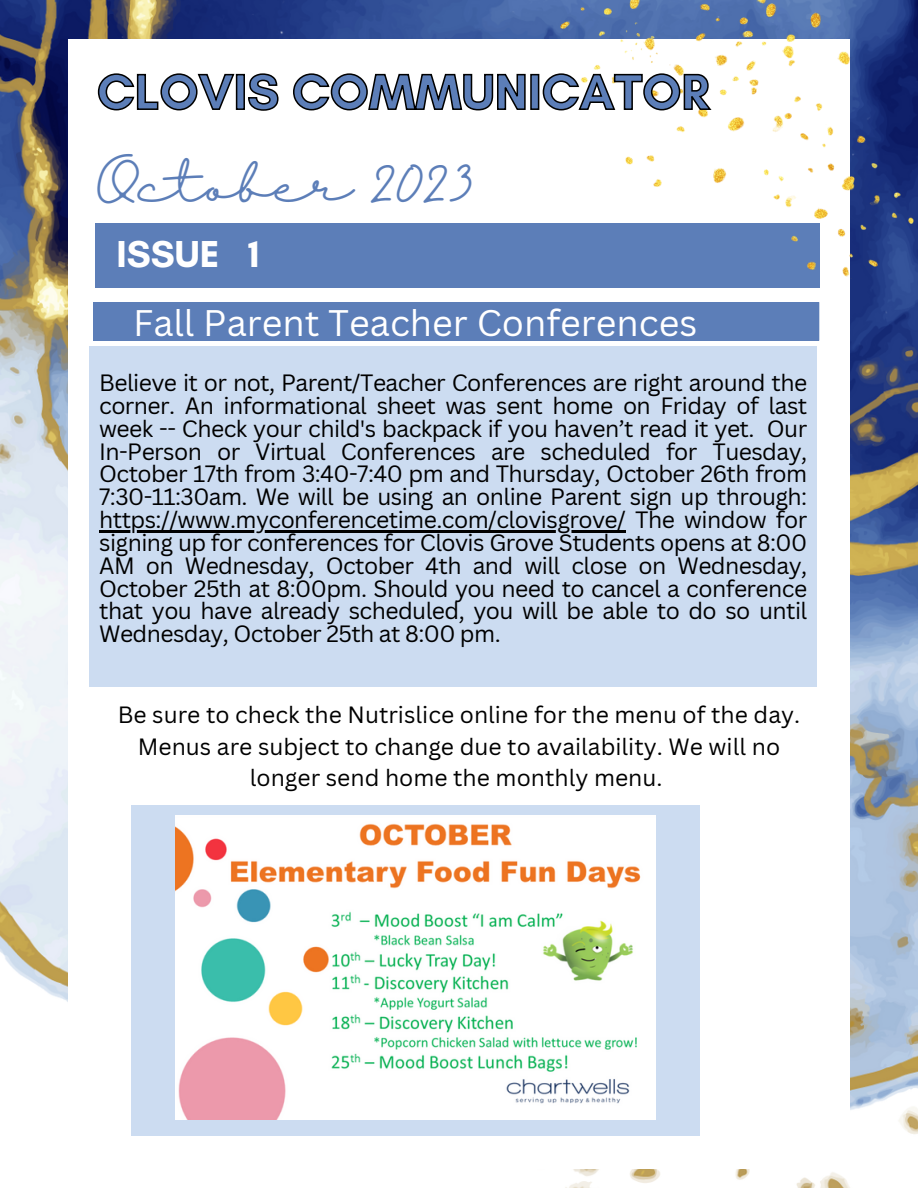
<style>
.page{position:relative;width:918px;height:1188px;background:#fff}
.page>*{position:absolute;margin:0;border:0;box-sizing:border-box;transform-origin:0 0}
.t1{font:700 50.85px "Glacial Indifference";color:#5c7eb8}
.t2{font:47.7px "Halimun";color:#5c7eb8}
.t3{font:700 38.25px "Glacial Indifference";color:#fff}
.t4{font:36px "Canva Sans";color:#fff}
.t5{font:22.95px/22.8px "Canva Sans";color:#000;text-align:justify}
</style>
<div class="page">
<img style="left:0;top:0;width:918px;height:1188px">
<div style="left:68px;top:40px;width:782px;height:1129px;background:#fff"></div>
<div style="left:131px;top:806px;width:569px;height:330px;background:#ccdcf1"></div>
<div style="left:89px;top:346px;width:728px;height:340px;background:#ccdcf1"></div>
<div style="left:93px;top:302px;width:726px;height:39px;background:#5c7eb8"></div>
<div style="left:95px;top:223px;width:724px;height:65px;background:#5c7eb8"></div>
<img style="left:561px;top:0;width:353px;height:278px">
<img style="left:175px;top:816px;width:480px;height:303px">
<svg style="left:97px;top:72px;width:616px;height:40px"></svg>
<hr style="left:99px;top:530px;width:527px;height:3px;background:#000">
<p class="t1" style="left:97px;top:61px;width:614px">CLOVIS COMMUNICATOR</p>
<p class="t2" style="left:95px;top:157px;width:380px">October 2023</p>
<p class="t3" style="left:116px;top:231px;width:145px">ISSUE 1</p>
<p class="t4" style="left:133px;top:297px;width:566px">Fall Parent Teacher Conferences</p>
<p class="t5" style="left:99px;top:371px;width:710px">Believe it or not, Parent/Teacher Conferences are right around the corner. An informational sheet was sent home on Friday of last week -- Check your child's backpack if you haven’t read it yet. Our In-Person or Virtual Conferences are scheduled for Tuesday, October 17th from 3:40-7:40 pm and Thursday, October 26th from 7:30-11:30am. We will be using an online Parent sign up through: https://www.myconferencetime.com/clovisgrove/ The window for signing up for conferences for Clovis Grove Students opens at 8:00<br>AM on Wednesday, October 4th and will close on Wednesday, October 25th at 8:00pm. Should you need to cancel a conference that you have already scheduled, you will be able to do so until Wednesday, October 25th at 8:00 pm.</p>
<p class="t5" style="left:118px;top:699px;width:684px;line-height:31.5px;text-align:center">Be sure to check the Nutrislice online for the menu of the day.<br>Menus are subject to change due to availability. We will no longer send home the monthly menu.</p>
</div>
